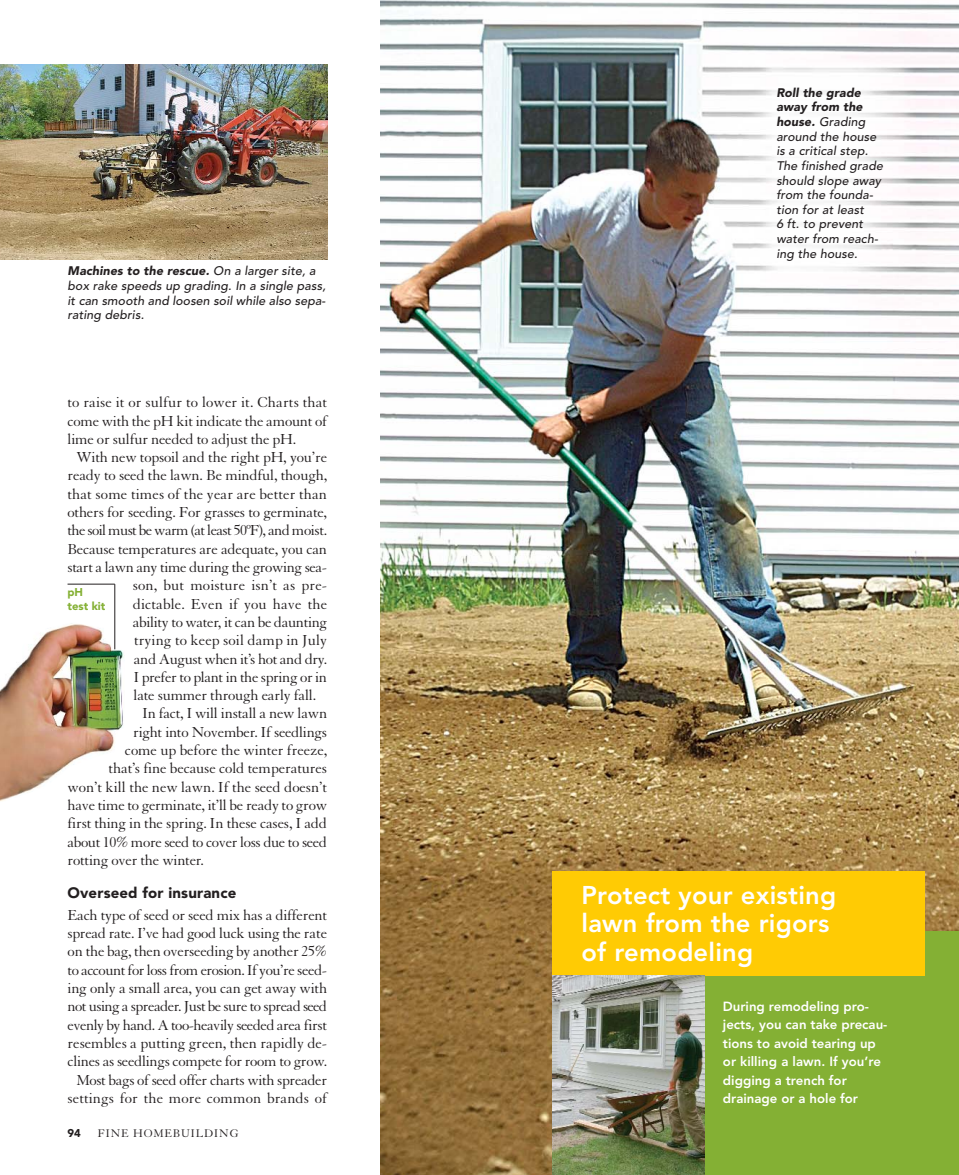
<style>
.page{position:relative;width:959px;height:1175px;background:#fff}
.page>*{position:absolute;margin:0;border:0;box-sizing:border-box;transform-origin:0 0}
.t1{font:800 25.5px/28.5px "Avenir";letter-spacing:.01em;color:#fff}
.t2{font:15.75px/18.3px "Granjon";letter-spacing:-.015em;color:#231f20;text-align:center}
.t3{font:15.75px "Granjon";letter-spacing:.005em;color:#231f20}
.t4{font:15.75px "Granjon";letter-spacing:-.04em;color:#231f20}
.t5{font:900 15px "Avenir";letter-spacing:.01em;color:#231f20}
.t6{font:800 13.2px/18.5px "Avenir";color:#fff}
.t7{font:italic 500 12.3px/14.5px "Avenir";letter-spacing:.01em;color:#231f20}
.t8{font:12px "Granjon";letter-spacing:.07em;color:#231f20}
.t9{font:900 11.25px/13.5px "Avenir";color:#84b034}
.t10{font:900 11.25px "Avenir";color:#231f20}
.s1{font-weight:900}
</style>
<div class="page">
<img style="left:380px;top:0;width:578px;height:1174px">
<div style="left:688px;top:932px;width:270px;height:242px;background:#84b034"></div>
<img style="left:0;top:64px;width:327px;height:195px">
<div style="left:552px;top:871px;width:372px;height:104px;background:#ffcb04"></div>
<img style="left:552px;top:975px;width:153px;height:199px">
<hr style="left:114px;top:584px;width:1px;height:137px;background:#231f20">
<hr style="left:68px;top:584px;width:47px;height:1px;background:#231f20">
<img style="left:0;top:622px;width:124px;height:180px">
<p class="t7" style="left:68px;top:265px;width:260px"><span class="s1">Machines to the rescue.</span> On a larger site, a box rake speeds up grading. In a single pass, it can smooth and loosen soil while also sepa&shy;rating debris.</p>
<p class="t3" style="left:68px;top:396px;width:261px">to raise it or sulfur to lower it. Charts that</p>
<p class="t2" style="left:68px;top:413px;width:261px">come with the pH kit indicate the amount of</p>
<p class="t2" style="left:68px;top:431px;width:230px">lime or sulfur needed to adjust the pH.</p>
<p class="t2" style="left:76px;top:449px;width:252px">With new topsoil and the right pH, you’re</p>
<p class="t2" style="left:68px;top:468px;width:261px">ready to seed the lawn. Be mindful, though,</p>
<p class="t3" style="left:68px;top:488px;width:261px">that some times of the year are better than</p>
<p class="t2" style="left:68px;top:504px;width:261px">others for seeding. For grasses to germinate,</p>
<p class="t4" style="left:68px;top:524px;width:261px">the soil must be warm (at least 50ºF), and moist.</p>
<p class="t2" style="left:68px;top:541px;width:261px">Because temperatures are adequate, you can</p>
<p class="t2" style="left:68px;top:559px;width:261px">start a lawn any time during the growing sea-</p>
<p class="t3" style="left:133px;top:579px;width:196px">son, but moisture isn’t as pre-</p>
<p class="t3" style="left:133px;top:598px;width:196px">dictable. Even if you have the</p>
<p class="t2" style="left:133px;top:614px;width:196px">ability to water, it can be daunting</p>
<p class="t2" style="left:134px;top:632px;width:195px">trying to keep soil damp in July</p>
<p class="t2" style="left:134px;top:651px;width:195px">and August when it’s hot and dry.</p>
<p class="t2" style="left:134px;top:669px;width:195px">I prefer to plant in the spring or in</p>
<p class="t2" style="left:133px;top:687px;width:184px">late summer through early fall.</p>
<p class="t2" style="left:142px;top:706px;width:186px">In fact, I will install a new lawn</p>
<p class="t2" style="left:133px;top:724px;width:195px">right into November. If seedlings</p>
<p class="t2" style="left:125px;top:742px;width:204px">come up before the winter freeze,</p>
<p class="t2" style="left:109px;top:760px;width:220px">that’s fine because cold temperatures</p>
<p class="t2" style="left:68px;top:779px;width:261px">won’t kill the new lawn. If the seed doesn’t</p>
<p class="t2" style="left:68px;top:797px;width:261px">have time to germinate, it’ll be ready to grow</p>
<p class="t2" style="left:68px;top:815px;width:261px">first thing in the spring. In these cases, I add</p>
<p class="t2" style="left:68px;top:834px;width:261px">about 10% more seed to cover loss due to seed</p>
<p class="t2" style="left:68px;top:852px;width:138px">rotting over the winter.</p>
<p class="t5" style="left:68px;top:886px;width:170px">Overseed for insurance</p>
<p class="t2" style="left:68px;top:907px;width:261px">Each type of seed or seed mix has a different spread rate. I’ve had good luck using the rate on the bag, then overseeding by another 25% to account for loss from erosion. If you’re seed&shy;ing only a small area, you can get away with not using a spreader. Just be sure to spread seed evenly by hand. A too-heavily seeded area first resembles a putting green, then rapidly de&shy;clines as seedlings compete for room to grow.<br>Most bags of seed offer charts with spreader settings for the more common brands of</p>
<p class="t9" style="left:67px;top:586px;width:39px">pH test kit</p>
<p class="t10" style="left:68px;top:1128px;width:15px">94</p>
<p class="t8" style="left:98px;top:1128px;width:142px">FINE HOMEBUILDING</p>
<p class="t7" style="left:776px;top:87px;width:108px"><span class="s1">Roll the grade away from the house.</span> Grading around the house is a critical step.<br>The finished grade should slope away from the founda&shy;tion for at least<br>6 ft. to prevent water from reach&shy;ing the house.</p>
<h1 class="t1" style="left:581px;top:882px;width:256px">Protect your existing lawn from the rigors of remodeling</h1>
<p class="t6" style="left:723px;top:998px;width:166px">During remodeling pro&shy;jects, you can take precau&shy;tions to avoid tearing up or killing a lawn. If you’re digging a trench for drainage or a hole for</p>
</div>
